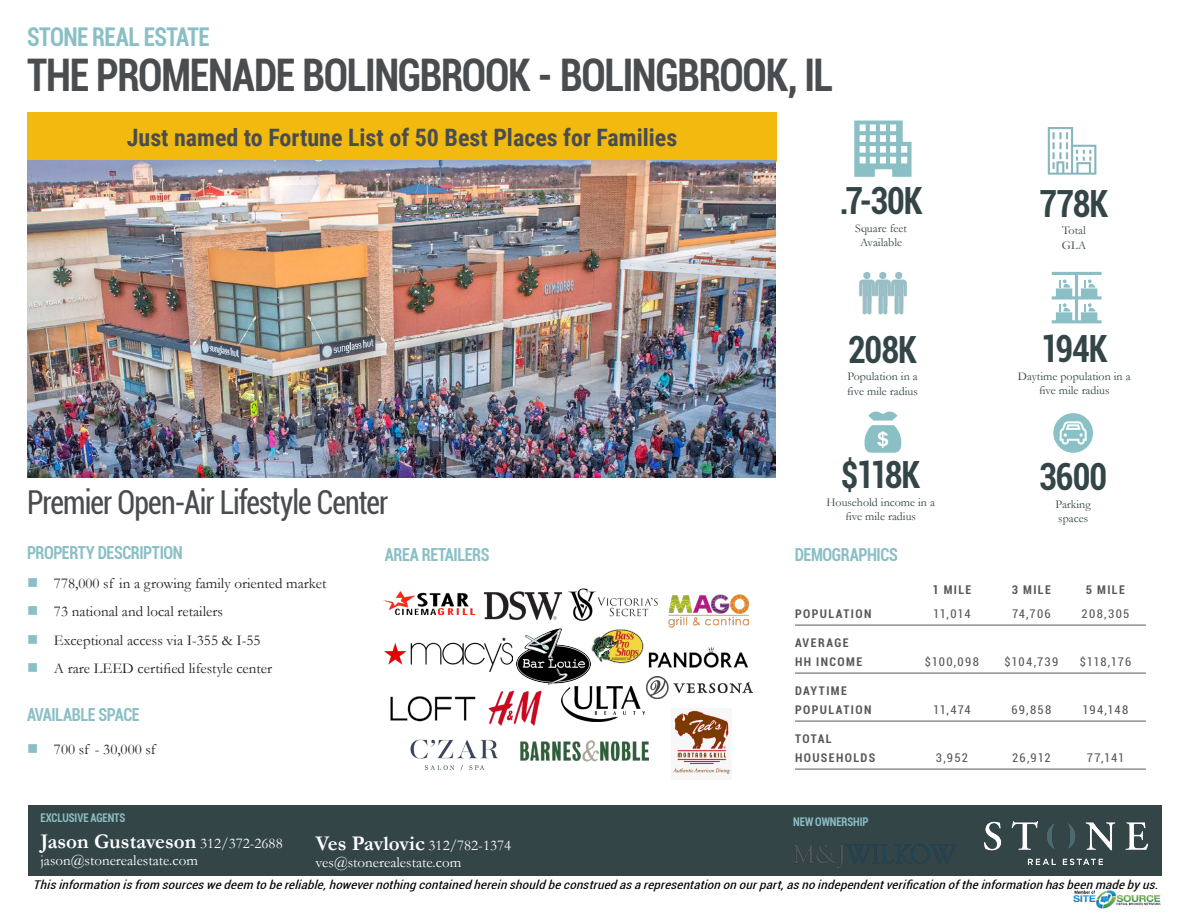
<style>
.page{position:relative;width:1188px;height:918px;background:#fff}
.page>*{position:absolute;margin:0;border:0;box-sizing:border-box;transform-origin:0 0}
.Page_Header{font:700 condensed 45px "Roboto";letter-spacing:-.03em;color:#4a4d50;scale:.9 1}
.Stats_Number{font:700 condensed 37.5px "Roboto";letter-spacing:-.03em;color:#344548;scale:.9 1}
.Section_Title{font:condensed 33px "Roboto";letter-spacing:-.03em;color:#4a4d50;scale:.9 1}
.Property_Address{font:700 condensed 25.8px "Roboto";letter-spacing:-.025em;color:#8abfc6;scale:.9 1}
.t1{font:700 24px "Roboto Condensed";color:#4a4d50}
.Footer_Text{font:700 21px "Garamond";color:#fff}
.t2{font:700 condensed 18px "Roboto";letter-spacing:-.025em;color:#8abfc6;scale:.9 1}
.t3{font:15px "Garamond";color:#231f20}
.Footer_Text-2{font:15px "Garamond";color:#fff}
.Table_Header{font:italic condensed 12px "Roboto";color:#000;scale:1.09 1}
.Stats_Body{font:12px/14.4px "Garamond";color:#344548;text-align:center}
.t4{font:condensed 12px "Roboto";letter-spacing:.1em;color:#57585a}
.t5{font:700 condensed 12px/19.5px "Roboto";letter-spacing:.115em;color:#57585a}
.Footer_Header{font:700 condensed 12px "Roboto";letter-spacing:-.01em;color:#8abfc6;scale:.9 1}
.s1{color:#8abfc6}
.s2{font-weight:400;font-size:15px}
.s3{font-weight:700;font-size:21px}
</style>
<div class="page">
<hr style="left:795px;top:625px;width:351px;height:1px;background:#57585a">
<hr style="left:795px;top:673px;width:351px;height:1px;background:#57585a">
<hr style="left:795px;top:721px;width:351px;height:1px;background:#57585a">
<hr style="left:795px;top:769px;width:351px;height:1px;background:#57585a">
<div style="left:28px;top:806px;width:1134px;height:70px;background:#344548"></div>
<img style="left:985px;top:822px;width:163px;height:42px">
<img style="left:794px;top:844px;width:162px;height:23px">
<img style="left:1073px;top:890px;width:88px;height:18px">
<div style="left:27px;top:112px;width:750px;height:50px;background:#f2b90f"></div>
<svg style="left:1052px;top:272px;width:50px;height:51px"></svg>
<img style="left:859px;top:272px;width:48px;height:42px">
<img style="left:1048px;top:127px;width:48px;height:48px">
<svg style="left:854px;top:121px;width:58px;height:56px"></svg>
<svg style="left:864px;top:411px;width:38px;height:42px"></svg>
<svg style="left:1053px;top:413px;width:40px;height:40px"></svg>
<img style="left:390px;top:696px;width:86px;height:26px">
<img style="left:668px;top:594px;width:81px;height:33px">
<img style="left:383px;top:592px;width:92px;height:23px">
<img style="left:562px;top:687px;width:82px;height:34px">
<img style="left:385px;top:638px;width:128px;height:34px">
<img style="left:673px;top:710px;width:58px;height:65px">
<img style="left:517px;top:629px;width:74px;height:56px">
<img style="left:591px;top:629px;width:53px;height:35px">
<img style="left:520px;top:740px;width:129px;height:22px">
<img style="left:484px;top:591px;width:77px;height:30px">
<img style="left:568px;top:588px;width:90px;height:33px">
<img style="left:488px;top:690px;width:54px;height:36px">
<img style="left:648px;top:646px;width:101px;height:22px">
<img style="left:647px;top:676px;width:106px;height:22px">
<img style="left:410px;top:739px;width:89px;height:31px">
<img style="left:27px;top:160px;width:749px;height:317px">
<p class="Property_Address" style="left:27px;top:19px;width:205px">STONE REAL ESTATE</p>
<p class="Page_Header" style="left:27px;top:44px;width:897px">THE PROMENADE BOLINGBROOK - BOLINGBROOK, IL</p>
<p class="t1" style="left:127px;top:121px;width:552px">Just named to Fortune List of 50 Best Places for Families</p>
<p class="Section_Title" style="left:27px;top:480px;width:403px">Premier Open-Air Lifestyle Center</p>
<p class="Stats_Number" style="left:840px;top:175px;width:94px">.7-30K</p>
<p class="Stats_Body" style="left:855px;top:221px;width:53px">Square feet<br>Available</p>
<p class="Stats_Number" style="left:848px;top:323px;width:78px">208K</p>
<p class="Stats_Body" style="left:847px;top:369px;width:72px">Population in a</p>
<p class="Stats_Body" style="left:847px;top:383px;width:72px">five mile radius</p>
<p class="Stats_Number" style="left:841px;top:449px;width:90px">$118K</p>
<p class="Stats_Body" style="left:826px;top:495px;width:110px">Household income in a five mile radius</p>
<p class="Stats_Number" style="left:1040px;top:177px;width:78px">778K</p>
<p class="Stats_Body" style="left:1062px;top:223px;width:25px">Total</p>
<p class="Stats_Body" style="left:1062px;top:237px;width:26px">GLA</p>
<p class="Stats_Number" style="left:1041px;top:322px;width:76px">194K</p>
<p class="Stats_Body" style="left:1018px;top:368px;width:114px">Daytime population in a five mile radius</p>
<p class="Stats_Number" style="left:1039px;top:450px;width:77px">3600</p>
<p class="Stats_Body" style="left:1056px;top:496px;width:37px">Parking</p>
<p class="Stats_Body" style="left:1058px;top:511px;width:31px">spaces</p>
<p class="t2" style="left:27px;top:540px;width:175px">PROPERTY DESCRIPTION</p>
<p class="t3" style="left:27px;top:573px;width:301px"><span class="s1">■</span> 778,000 sf in a growing family oriented market</p>
<p class="t3" style="left:27px;top:601px;width:197px"><span class="s1">■</span> 73 national and local retailers</p>
<p class="t3" style="left:27px;top:630px;width:235px"><span class="s1">■</span> Exceptional access via I-355 &amp; I-55</p>
<p class="t3" style="left:27px;top:658px;width:247px"><span class="s1">■</span> A rare LEED certified lifestyle center</p>
<p class="t2" style="left:27px;top:702px;width:127px">AVAILABLE SPACE</p>
<p class="t3" style="left:27px;top:739px;width:130px"><span class="s1">■</span> 700 sf - 30,000 sf</p>
<p class="t2" style="left:385px;top:542px;width:118px">AREA RETAILERS</p>
<p class="t2" style="left:795px;top:541px;width:116px">DEMOGRAPHICS</p>
<p class="t5" style="left:932px;top:580px;width:41px">1 MILE</p>
<p class="t5" style="left:1012px;top:580px;width:41px">3 MILE</p>
<p class="t5" style="left:1086px;top:580px;width:41px">5 MILE</p>
<p class="t5" style="left:795px;top:604px;width:78px">POPULATION</p>
<p class="t4" style="left:933px;top:606px;width:39px">11,014</p>
<p class="t4" style="left:1012px;top:606px;width:40px">74,706</p>
<p class="t4" style="left:1082px;top:606px;width:49px">208,305</p>
<p class="t5" style="left:795px;top:632px;width:69px">AVERAGE<br>HH INCOME</p>
<p class="t4" style="left:925px;top:654px;width:56px">$100,098</p>
<p class="t4" style="left:1004px;top:654px;width:55px">$104,739</p>
<p class="t4" style="left:1080px;top:654px;width:53px">$118,176</p>
<p class="t5" style="left:795px;top:680px;width:78px">DAYTIME<br>POPULATION</p>
<p class="t5" style="left:795px;top:728px;width:82px">TOTAL<br>HOUSEHOLDS</p>
<p class="t4" style="left:933px;top:702px;width:39px">11,474</p>
<p class="t4" style="left:1011px;top:702px;width:42px">69,858</p>
<p class="t4" style="left:1083px;top:702px;width:47px">194,148</p>
<p class="t4" style="left:936px;top:750px;width:34px">3,952</p>
<p class="t4" style="left:1012px;top:750px;width:40px">26,912</p>
<p class="t4" style="left:1087px;top:750px;width:39px">77,141</p>
<p class="Footer_Header" style="left:40px;top:809px;width:96px">EXCLUSIVE AGENTS</p>
<p class="Footer_Text" style="left:40px;top:827px;width:244px">Jason Gustaveson <span class="s2">312/372-2688</span></p>
<p class="Footer_Text-2" style="left:40px;top:850px;width:159px">jason@stonerealestate.com</p>
<p class="Table_Header" style="left:33px;top:877px;width:1037px">Thisinformationisfrom sourceswedeem tobereliable,howevernothingcontainedhereinshouldbeconstruedasarepresentationonourpart,asnoindependentverificationoftheinformationhasbeenmadebyus.</p>
<p class="Footer_Header" style="left:793px;top:813px;width:85px">NEW OWNERSHIP</p>
<p class="Footer_Text-2" style="left:316px;top:835px;width:197px"><span class="s3">Ves Pavlovic</span> 312/782-1374</p>
<p class="Footer_Text-2" style="left:316px;top:852px;width:147px">ves@stonerealestate.com</p>
</div>
